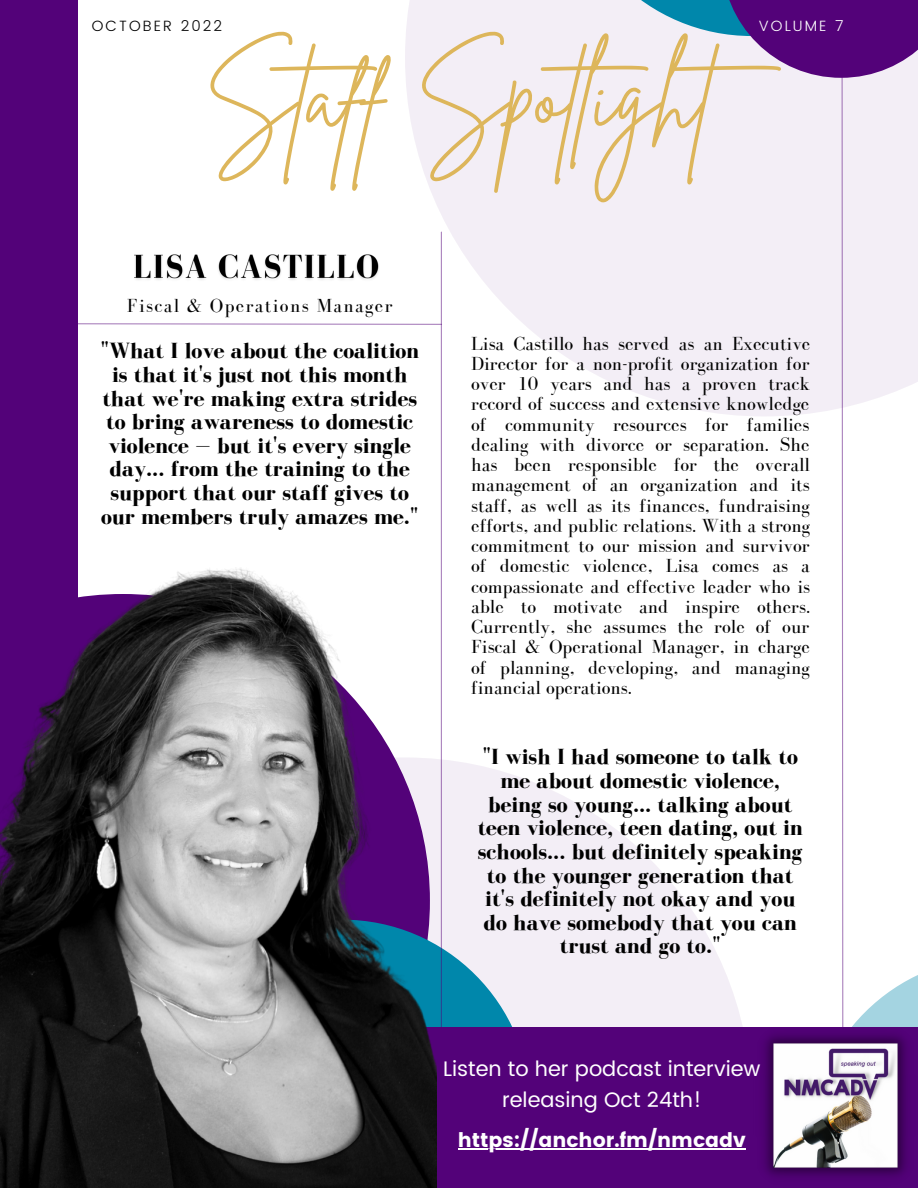
<style>
.page{position:relative;width:918px;height:1188px;background:#fff}
.page>*{position:absolute;margin:0;border:0;box-sizing:border-box;transform-origin:0 0}
.t1{font:96px "Brittany Signature";color:#ddb65b}
.t2{font:700 22.5px/23.7px "Bodoni FLF";color:#000;text-align:center}
.t3{font:21px/30.5px "Poppins";color:#fff;text-align:center}
.t4{font:20.1px "Poppins";color:#fff}
.t5{font:19.5px/20.2px "Bodoni FLF";color:#000;text-align:justify}
.t6{font:19.5px "Bodoni FLF";letter-spacing:.07em;color:#000}
.t7{font:300 14.85px "Poppins";letter-spacing:.14em;color:#000}
.t8{font:300 14.85px "Poppins";letter-spacing:.14em;color:#fff}
</style>
<div class="page">
<svg style="left:437px;top:757px;width:126px;height:270px;background:#f3eff6"></svg>
<svg style="left:437px;top:920px;width:94px;height:107px;background:#9ac8da"></svg>
<svg style="left:405px;top:0;width:158px;height:416px;fill:#f3eef6"></svg>
<hr style="left:441px;top:232px;width:1px;height:956px;background:#530279">
<svg style="left:563px;top:0;width:355px;height:1027px"></svg>
<div style="left:0;top:0;width:77px;height:645px;background:#530279"></div>
<div style="left:0;top:1027px;width:918px;height:161px;background:#530279"></div>
<hr style="left:458px;top:1149px;width:288px;height:1px;background:#fff">
<svg style="left:77px;top:323px;width:365px;height:2px"></svg>
<img style="left:753px;top:1023px;width:164px;height:153px">
<img style="left:0;top:568px;width:437px;height:620px">
<img style="left:134px;top:254px;width:245px;height:26px">
<p class="t7" style="left:92px;top:18px;width:132px">OCTOBER 2022</p>
<p class="t8" style="left:759px;top:18px;width:86px">VOLUME 7</p>
<h1 class="t1" style="left:206px;top:33px;width:603px">Staff Spotlight</h1>
<p class="t6" style="left:127px;top:295px;width:267px">Fiscal &amp; Operations Manager</p>
<p class="t2" style="left:101px;top:339px;width:320px">"What I love about the coalition is that it's just not this month that we're making extra strides to bring awareness to domestic violence — but it's every single day... from the training to the support that our staff gives to our members truly amazes me."</p>
<p class="t5" style="left:471px;top:333px;width:341px">Lisa Castillo has served as an Executive Director for a non-profit organization for over 10 years and has a proven track record of success and extensive knowledge of community resources for families dealing with divorce or separation. She has been responsible for the overall management of an organization and its staff, as well as its finances, fundraising efforts, and public relations. With a strong commitment to our mission and survivor of domestic violence, Lisa comes as a compassionate and effective leader who is able to motivate and inspire others.<br>Currently, she assumes the role of our Fiscal &amp; Operational Manager, in charge of planning, developing, and managing financial operations.</p>
<p class="t2" style="left:478px;top:745px;width:327px">"I wish I had someone to talk to me about domestic violence, being so young... talking about teen violence, teen dating, out in schools... but definitely speaking to the younger generation that it's definitely not okay and you do have somebody that you can trust and go to."</p>
<p class="t3" style="left:443px;top:1054px;width:319px">Listen to her podcast interview releasing Oct 24th!</p>
<p class="t4" style="left:458px;top:1129px;width:289px">https://anchor.fm/nmcadv</p>
</div>
